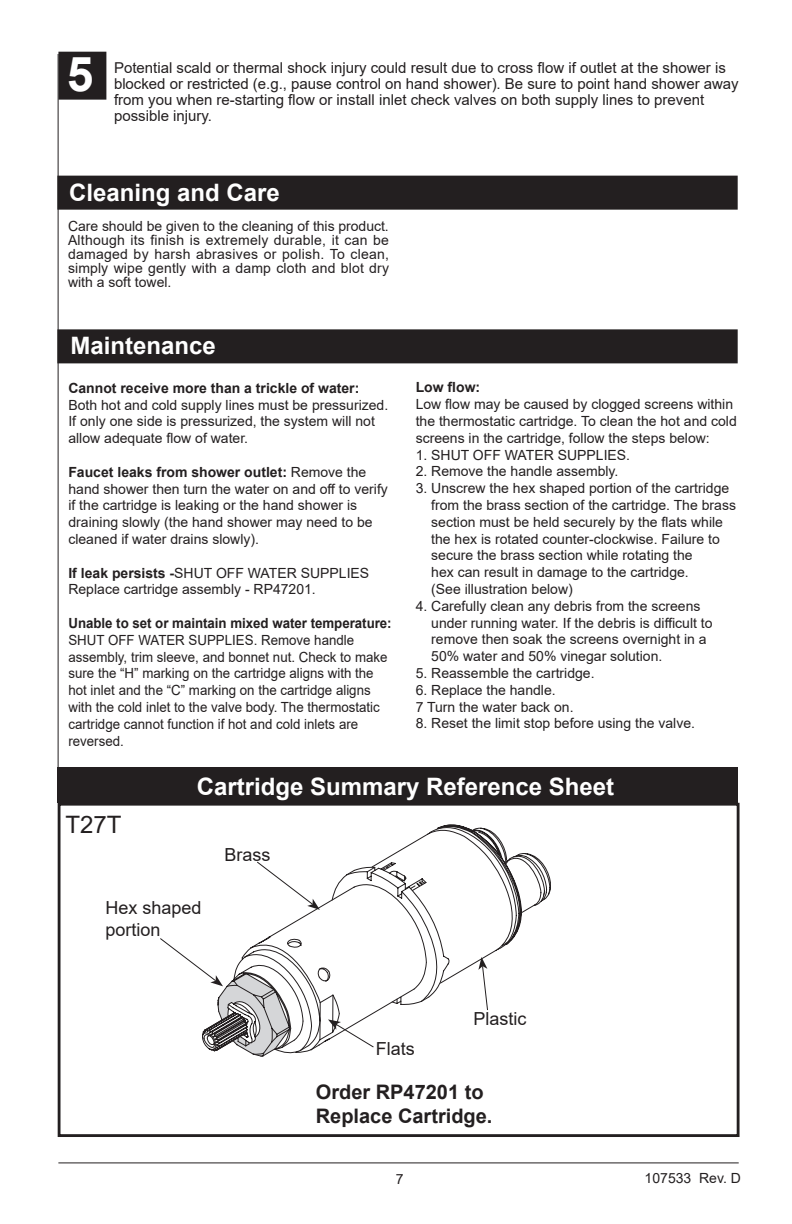
<style>
.page{position:relative;width:792px;height:1224px;background:#fff}
.page>*{position:absolute;margin:0;border:0;box-sizing:border-box;transform-origin:0 0}
.t1{font:700 48px "Arial";color:#fff}
.t2{font:700 24px "Arial";color:#fff}
.t3{font:24px "Arial";color:#231f20}
.t4{font:700 20px/24px "Arial";color:#231f20}
.t5{font:18px/21.6px "Arial";color:#231f20}
.t6{font:15px/16px "Arial";color:#231f20}
.t7{font:14px/16.8px "Arial";color:#231f20}
.t8{font:14px/16.8px "Arial";color:#231f20;scale:.95 1}
.t9{font:700 14px "Arial";color:#231f20}
.t10{font:700 14px "Arial";color:#231f20;scale:.95 1}
.s1{font-weight:700}
</style>
<div class="page">
<hr style="left:58px;top:1162px;width:681px;height:1px;background:#231f20">
<div style="left:59px;top:53px;width:46px;height:46px;background:#231f20"></div>
<div style="left:58px;top:52px;width:48px;height:48px;border:2px solid #231f20"></div>
<svg style="left:268px;top:826px;width:282px;height:228px"></svg>
<div style="left:58px;top:768px;width:680px;height:35px;background:#231f20"></div>
<div style="left:58px;top:330px;width:679px;height:32px;background:#231f20"></div>
<div style="left:57px;top:329px;width:681px;height:34px;border:2px solid #231f20"></div>
<div style="left:58px;top:177px;width:679px;height:32px;background:#231f20"></div>
<div style="left:57px;top:176px;width:681px;height:34px;border:2px solid #231f20"></div>
<svg style="left:478px;top:957px;width:10px;height:54px"></svg>
<svg style="left:257px;top:861px;width:63px;height:49px"></svg>
<div style="left:58px;top:803px;width:682px;height:334px;border:3px solid #231f20"></div>
<svg style="left:160px;top:937px;width:129px;height:119px"></svg>
<svg style="left:328px;top:1019px;width:47px;height:29px"></svg>
<hr style="left:58px;top:54px;width:1px;height:738px;background:#231f20">
<h1 class="t1" style="left:67px;top:40px;width:28px">5</h1>
<p class="t6" style="left:114px;top:59px;width:626px">Potential scald or thermal shock injury could result due to cross flow if outlet at the shower is blocked or restricted (e.g., pause control on hand shower). Be sure to point hand shower away from you when re-starting flow or install inlet check valves on both supply lines to prevent possible injury.</p>
<h2 class="t2" style="left:69px;top:175px;width:212px">Cleaning and Care</h2>
<p class="t7" style="left:68px;top:219px;width:323px;line-height:14px;text-align:justify">Care should be given to the cleaning of this product.<br>Although its finish is extremely durable, it can be damaged by harsh abrasives or polish. To clean, simply wipe gently with a damp cloth and blot dry with a soft towel.</p>
<h2 class="t2" style="left:71px;top:329px;width:147px">Maintenance</h2>
<p class="t9" style="left:68px;top:378px;width:292px">Cannot receive more than a trickle of water:</p>
<p class="t7" style="left:68px;top:396px;width:321px">Both hot and cold supply lines must be pressurized.<br>If only one side is pressurized, the system will not allow adequate flow of water.</p>
<p class="t7" style="left:68px;top:463px;width:321px"><span class="s1">Faucet leaks from shower outlet:</span> Remove the hand shower then turn the water on and off to verify if the cartridge is leaking or the hand shower is draining slowly (the hand shower may need to be cleaned if water drains slowly).</p>
<p class="t7" style="left:68px;top:564px;width:302px"><span class="s1">If leak persists -</span>SHUT OFF WATER SUPPLIES<br>Replace cartridge assembly - RP47201.</p>
<p class="t10" style="left:68px;top:613px;width:342px">Unable to set or maintain mixed water temperature:</p>
<p class="t8" style="left:68px;top:631px;width:337px">SHUT OFF WATER SUPPLIES. Remove handle assembly, trim sleeve, and bonnet nut. Check to make sure the “H” marking on the cartridge aligns with the hot inlet and the “C” marking on the cartridge aligns with the cold inlet to the valve body. The thermostatic cartridge cannot function if hot and cold inlets are reversed.</p>
<p class="t9" style="left:416px;top:378px;width:66px">Low flow:</p>
<p class="t7" style="left:416px;top:396px;width:323px">Low flow may be caused by clogged screens within the thermostatic cartridge. To clean the hot and cold screens in the cartridge, follow the steps below:</p>
<p class="t7" style="left:416px;top:446px;width:216px">1. SHUT OFF WATER SUPPLIES.</p>
<p class="t7" style="left:416px;top:463px;width:204px">2. Remove the handle assembly.</p>
<p class="t7" style="left:431px;top:480px;width:306px;text-indent:-16px">3. Unscrew the hex shaped portion of the cartridge from the brass section of the cartridge. The brass section must be held securely by the flats while the hex is rotated counter-clockwise. Failure to secure the brass section while rotating the<br>hex can result in damage to the cartridge.<br>(See illustration below)</p>
<p class="t7" style="left:431px;top:597px;width:283px;text-indent:-16px">4. Carefully clean any debris from the screens under running water. If the debris is difficult to remove then soak the screens overnight in a 50% water and 50% vinegar solution.</p>
<p class="t7" style="left:416px;top:665px;width:180px">5. Reassemble the cartridge.</p>
<p class="t7" style="left:416px;top:681px;width:159px">6. Replace the handle.<br>7 Turn the water back on.</p>
<p class="t7" style="left:416px;top:715px;width:281px">8. Reset the limit stop before using the valve.</p>
<h2 class="t3" style="left:66px;top:808px;width:58px">T27T</h2>
<h2 class="t2" style="left:197px;top:770px;width:419px">Cartridge Summary Reference Sheet</h2>
<p class="t5" style="left:225px;top:844px;width:48px">Brass</p>
<p class="t5" style="left:106px;top:897px;width:98px">Hex shaped portion</p>
<p class="t5" style="left:376px;top:1038px;width:41px">Flats</p>
<p class="t5" style="left:473px;top:1008px;width:55px">Plastic</p>
<h3 class="t4" style="left:316px;top:1081px;width:178px">Order RP47201 to<br>Replace Cartridge.</h3>
<p class="t7" style="left:396px;top:1171px;width:9px">7</p>
<p class="t7" style="left:645px;top:1169px;width:98px">107533 Rev. D</p>
</div>
